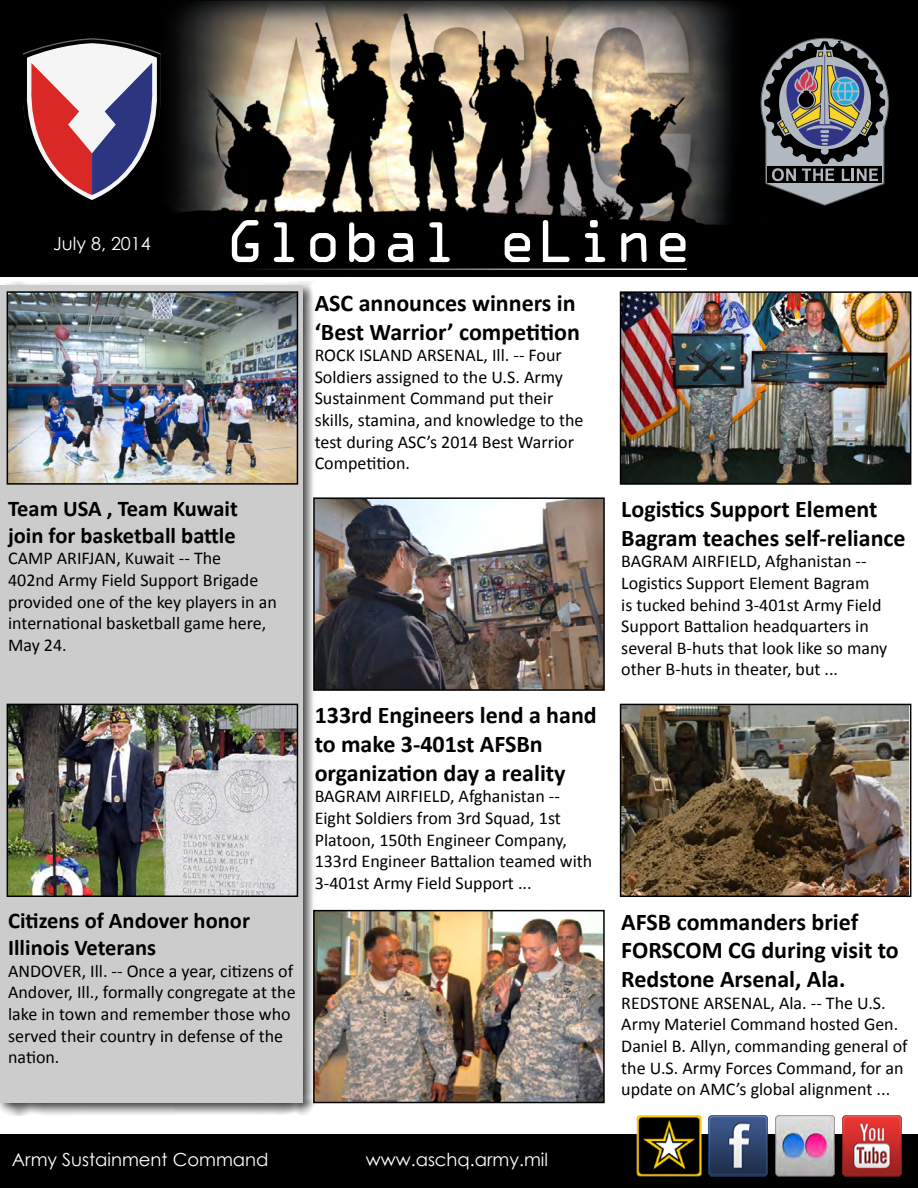
<style>
.page{position:relative;width:918px;height:1188px;background:#fff}
.page>*{position:absolute;margin:0;border:0;box-sizing:border-box;transform-origin:0 0}
.t1{font:54px "OCRA Std";color:#fff}
.t2{font:700 24px/28.8px "Calibri";color:#000}
.t3{font:700 22.5px/27px "Calibri";color:#000}
.t4{font:18px/21.6px "Calibri";color:#000}
.t5{font:18px "Century Gothic";color:#fff}
</style>
<div class="page">
<div style="left:0;top:281px;width:316px;height:835px;background:#000;opacity:.75"></div>
<div style="left:1px;top:285px;width:302px;height:818px;background:#ccc"></div>
<img style="left:1px;top:0;width:917px;height:276px">
<div style="left:231px;top:212px;width:470px;height:59px;background:#000"></div>
<hr style="left:230px;top:268px;width:457px;height:2px;background:#fff">
<svg style="left:760px;top:37px;width:129px;height:169px;background:#57595b"></svg>
<div style="left:1px;top:1134px;width:917px;height:54px;background:#000"></div>
<img style="left:775px;top:1115px;width:60px;height:62px">
<img style="left:708px;top:1115px;width:60px;height:62px">
<img style="left:842px;top:1115px;width:60px;height:62px">
<svg style="left:23px;top:38px;width:138px;height:167px"></svg>
<img style="left:637px;top:1115px;width:65px;height:61px">
<img style="left:6px;top:291px;width:293px;height:194px">
<img style="left:6px;top:703px;width:293px;height:194px">
<img style="left:312px;top:497px;width:293px;height:195px">
<img style="left:619px;top:291px;width:293px;height:194px">
<img style="left:619px;top:703px;width:293px;height:194px">
<img style="left:312px;top:909px;width:293px;height:195px">
<p class="t5" style="left:53px;top:231px;width:99px">July 8, 2014</p>
<h1 class="t1" style="left:226px;top:218px;width:468px">Global eLine</h1>
<h2 class="t2" style="left:315px;top:289px;width:267px">ASC announces winners in ‘Best Warrior’ competition</h2>
<p class="t4" style="left:315px;top:345px;width:270px">ROCK ISLAND ARSENAL, Ill. -- Four<br>Soldiers assigned to the U.S. Army<br>Sustainment Command put their skills, stamina, and knowledge to the test during ASC’s 2014 Best Warrior<br>Competition.</p>
<p class="t3" style="left:8px;top:495px;width:231px">Team USA , Team Kuwait join for basketball battle</p>
<p class="t4" style="left:8px;top:548px;width:270px">CAMP ARIFJAN, Kuwait -- The<br>402nd Army Field Support Brigade provided one of the key players in an international basketball game here,<br>May 24.</p>
<p class="t3" style="left:8px;top:907px;width:243px">Citizens of Andover honor<br>Illinois Veterans</p>
<p class="t4" style="left:8px;top:960px;width:289px">ANDOVER, Ill. -- Once a year, citizens of<br>Andover, Ill., formally congregate at the lake in town and remember those who served their country in defense of the nation.</p>
<h2 class="t2" style="left:315px;top:701px;width:284px">133rd Engineers lend a hand to make 3-401st AFSBn organization day a reality</h2>
<p class="t4" style="left:315px;top:786px;width:279px">BAGRAM AIRFIELD, Afghanistan -- Eight Soldiers from 3rd Squad, 1st Platoon, 150th Engineer Company, 133rd Engineer Battalion teamed with 3-401st Army Field Support ...</p>
<p class="t5" style="left:12px;top:1147px;width:258px">Army Sustainment Command</p>
<p class="t5" style="left:366px;top:1147px;width:184px">www.aschq.army.mil</p>
<h2 class="t2" style="left:621px;top:495px;width:286px">Logistics Support Element<br>Bagram teaches self-reliance</h2>
<p class="t4" style="left:621px;top:551px;width:268px">BAGRAM AIRFIELD, Afghanistan -- Logistics Support Element Bagram<br>is tucked behind 3-401st Army Field Support Battalion headquarters in several B-huts that look like so many other B-huts in theater, but ...</p>
<h2 class="t2" style="left:621px;top:907px;width:279px">AFSB commanders brief<br>FORSCOM CG during visit to<br>Redstone Arsenal, Ala.</h2>
<p class="t4" style="left:621px;top:992px;width:288px">REDSTONE ARSENAL, Ala. -- The U.S.<br>Army Materiel Command hosted Gen.<br>Daniel B. Allyn, commanding general of the U.S. Army Forces Command, for an update on AMC’s global alignment ...</p>
</div>
